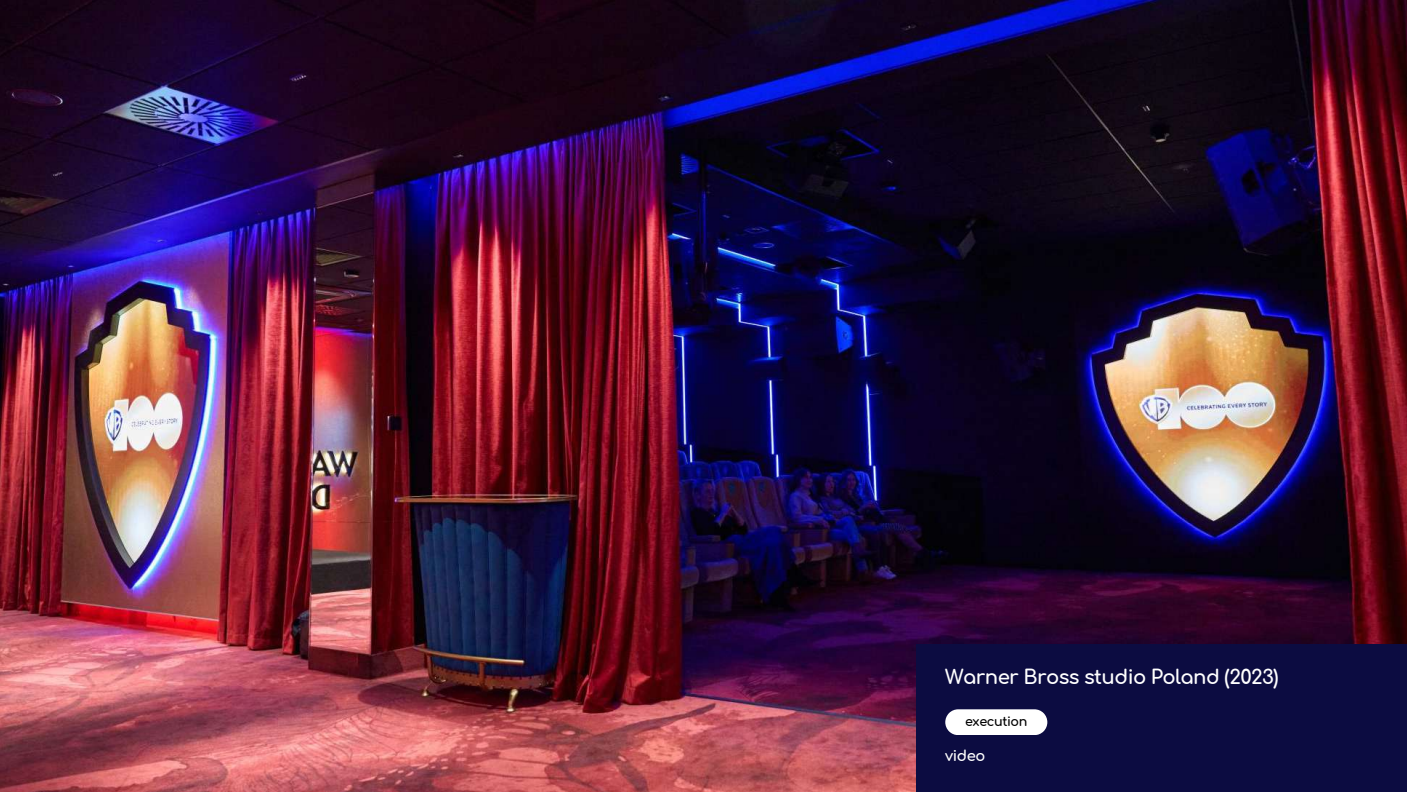
<style>
.page{position:relative;width:1407px;height:792px;background:#fff}
.page>*{position:absolute;margin:0;border:0;box-sizing:border-box;transform-origin:0 0}
.t1{font:700 20.94px "Comfortaa";letter-spacing:-.03em;color:#fff}
.t2{font:700 19.69px "Comfortaa";letter-spacing:-.03em;color:#fff}
.t3{font:700 14.69px "Comfortaa";letter-spacing:-.03em;color:#fff}
.t4{font:700 12.75px "Comfortaa";letter-spacing:-.03em;color:#000}
</style>
<div class="page">
<img style="left:0;top:0;width:1406px;height:791px">
<div style="left:916px;top:644px;width:490px;height:147px;background:#0c0c41"></div>
<svg style="left:945px;top:709px;width:103px;height:25px;background:#eeeef1"></svg>
<p class="t1" style="left:954px;top:666px;width:191px">Charity (2018-2023)</p>
<p class="t2" style="left:945px;top:666px;width:335px">Warner Bross studio Poland (2023)</p>
<p class="t4" style="left:965px;top:714px;width:64px">execution</p>
<p class="t3" style="left:945px;top:748px;width:42px">video</p>
</div>
